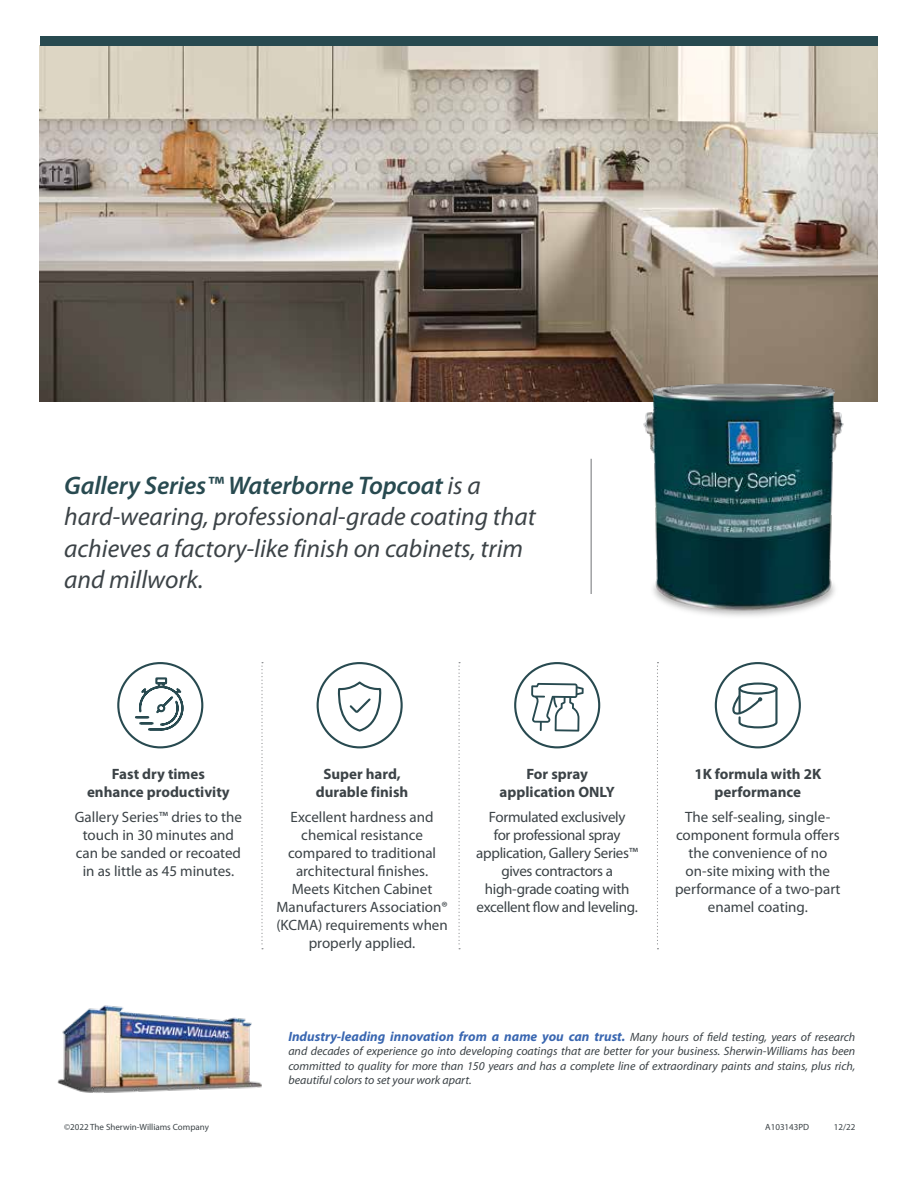
<style>
.page{position:relative;width:918px;height:1188px;background:#fff}
.page>*{position:absolute;margin:0;border:0;box-sizing:border-box;transform-origin:0 0}
.H1_-_Back{font:italic 25.5px/31.5px "Myriad Pro";color:#3c4347}
.BC_-_Back{font:15px/18px "Myriad Pro";color:#3c4347;text-align:center}
.BC_-_Back-2{font:15px/18px "Myriad Pro";letter-spacing:-.02em;color:#3c4347;text-align:center}
.BC_-_Front{font:700 15px/18px "Myriad Pro";color:#3c4347;text-align:center}
.Boiler_Plate{font:italic 700 13.5px "Myriad Pro";color:#3a67b1}
.Boiler_Plate-2{font:italic 12px/14.4px "Myriad Pro";color:#3c4347;text-align:justify}
.t1{font:9px "Myriad Pro";color:#3c4347}
.s1{font-weight:600;color:#284a50}
.s2{font-weight:400;font-size:12px;color:#3c4347}
</style>
<div class="page">
<img style="left:40px;top:46px;width:837px;height:356px">
<img style="left:624px;top:344px;width:238px;height:272px">
<div style="left:117px;top:662px;width:86px;height:86px;border:2px solid #284a50;border-radius:50%"></div>
<svg style="left:135px;top:677px;width:49px;height:54px"></svg>
<div style="left:317px;top:662px;width:86px;height:86px;border:2px solid #284a50;border-radius:50%"></div>
<svg style="left:337px;top:662px;width:46px;height:70px"></svg>
<div style="left:514px;top:662px;width:86px;height:86px;border:2px solid #284a50;border-radius:50%"></div>
<svg style="left:531px;top:683px;width:53px;height:49px"></svg>
<div style="left:715px;top:662px;width:86px;height:86px;border:2px solid #284a50;border-radius:50%"></div>
<svg style="left:732px;top:682px;width:46px;height:47px"></svg>
<img style="left:57px;top:1005px;width:205px;height:88px">
<div style="left:40px;top:37px;width:837px;height:9px;background:#284a50"></div>
<hr style="left:591px;top:459px;width:1px;height:135px;background:#808285">
<svg style="left:261px;top:662px;width:2px;height:287px"></svg>
<svg style="left:459px;top:662px;width:1px;height:287px"></svg>
<svg style="left:657px;top:662px;width:1px;height:287px"></svg>
<p class="H1_-_Back" style="left:64px;top:469px;width:473px"><span class="s1">Gallery Series™ Waterborne Topcoat</span> is a hard-wearing, professional-grade coating that achieves a factory-like finish on cabinets, trim and millwork.</p>
<p class="BC_-_Front" style="left:87px;top:764px;width:144px">Fast dry times enhance productivity</p>
<p class="BC_-_Back" style="left:75px;top:808px;width:169px">Gallery Series™ dries to the touch in 30 minutes and can be sanded or recoated in as little as 45 minutes.</p>
<p class="BC_-_Front" style="left:316px;top:764px;width:94px">Super hard, durable finish</p>
<p class="BC_-_Back" style="left:276px;top:808px;width:173px">Excellent hardness and chemical resistance compared to traditional architectural finishes.<br>Meets Kitchen Cabinet<br>Manufacturers Association® (KCMA) requirements when properly applied.</p>
<p class="BC_-_Front" style="left:500px;top:764px;width:117px">For spray application ONLY</p>
<p class="BC_-_Back-2" style="left:476px;top:808px;width:163px">Formulated exclusively<br>for professional spray application, Gallery Series™ gives contractors a high-grade coating with excellent flow and leveling.</p>
<p class="BC_-_Front" style="left:694px;top:764px;width:128px">1K formula with 2K performance</p>
<p class="BC_-_Back" style="left:675px;top:808px;width:167px">The self-sealing, single&shy;component formula offers the convenience of no on-site mixing with the performance of a two-part enamel coating.</p>
<p class="Boiler_Plate" style="left:288px;top:1029px;width:568px">Industry-leading innovation from a name you can trust. <span class="s2">Many hours of field testing, years of research</span></p>
<p class="Boiler_Plate-2" style="left:288px;top:1044px;width:569px">and decades of experience go into developing coatings that are better for your business. Sherwin-Williams has been committed to quality for more than 150 years and has a complete line of extraordinary paints and stains, plus rich, beautiful colors to set your work apart.</p>
<p class="t1" style="left:64px;top:1122px;width:146px">©2022 The Sherwin-Williams Company</p>
<p class="t1" style="left:765px;top:1122px;width:45px">A103143PD</p>
<p class="t1" style="left:834px;top:1122px;width:23px">12/22</p>
</div>
